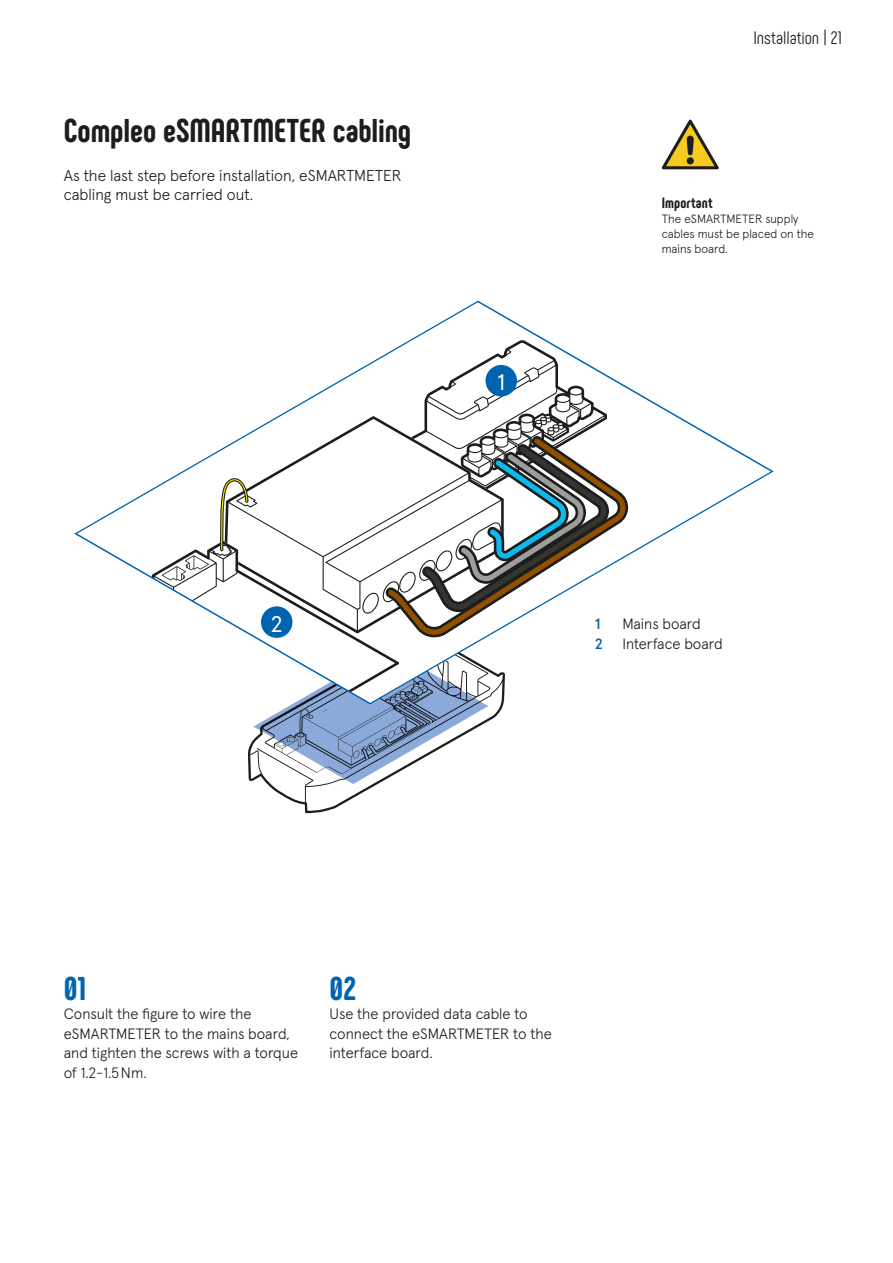
<style>
.page{position:relative;width:893px;height:1263px;background:#fff}
.page>*{position:absolute;margin:0;border:0;box-sizing:border-box;transform-origin:0 0}
.t1{font:800 33px "Phenomena";letter-spacing:-.005em;color:#1d1d1b}
.t2{font:800 33px "Phenomena";color:#0063af}
.t3{font:22.8px "Apercu Pro";color:#fff}
.t4{font:18px "Phenomena";color:#1d1d1b}
.t5{font:300 15.75px/19.5px "Apercu Pro";color:#1d1d1b}
.t6{font:300 15px/19.5px "Apercu Pro";color:#1d1d1b}
.t7{font:800 15px "Phenomena";letter-spacing:.005em;color:#1d1d1b}
.t8{font:500 15px "Apercu Pro";color:#0063af}
.t9{font:300 12px/15px "Apercu Pro";color:#1d1d1b}
</style>
<div class="page">
<svg style="left:662px;top:120px;width:57px;height:49px"></svg>
<svg style="left:74px;top:300px;width:700px;height:279px"></svg>
<svg style="left:152px;top:340px;width:457px;height:473px"></svg>
<h1 class="t1" style="left:64px;top:109px;width:349px">Compleo eSMARTMETER cabling</h1>
<p class="t5" style="left:64px;top:164px;width:339px">As the last step before installation, eSMARTMETER cabling must be carried out.</p>
<h2 class="t3" style="left:497px;top:365px;width:9px">1</h2>
<p class="t4" style="left:753px;top:27px;width:90px">Installation | 21</p>
<p class="t7" style="left:662px;top:193px;width:53px">Important</p>
<p class="t9" style="left:662px;top:210px;width:154px">The eSMARTMETER supply cables must be placed on the mains board.</p>
<h2 class="t3" style="left:271px;top:606px;width:13px">2</h2>
<p class="t8" style="left:595px;top:612px;width:7px">1</p>
<p class="t6" style="left:622px;top:613px;width:80px">Mains board</p>
<p class="t8" style="left:595px;top:632px;width:9px">2</p>
<p class="t6" style="left:622px;top:633px;width:102px">Interface board</p>
<h1 class="t2" style="left:64px;top:967px;width:24px">01</h1>
<p class="t6" style="left:64px;top:1003px;width:236px">Consult the figure to wire the eSMARTMETER to the mains board, and tighten the screws with a torque of 1.2-1.5Nm.</p>
<h1 class="t2" style="left:330px;top:967px;width:28px">02</h1>
<p class="t6" style="left:330px;top:1003px;width:224px">Use the provided data cable to connect the eSMARTMETER to the interface board.</p>
</div>
